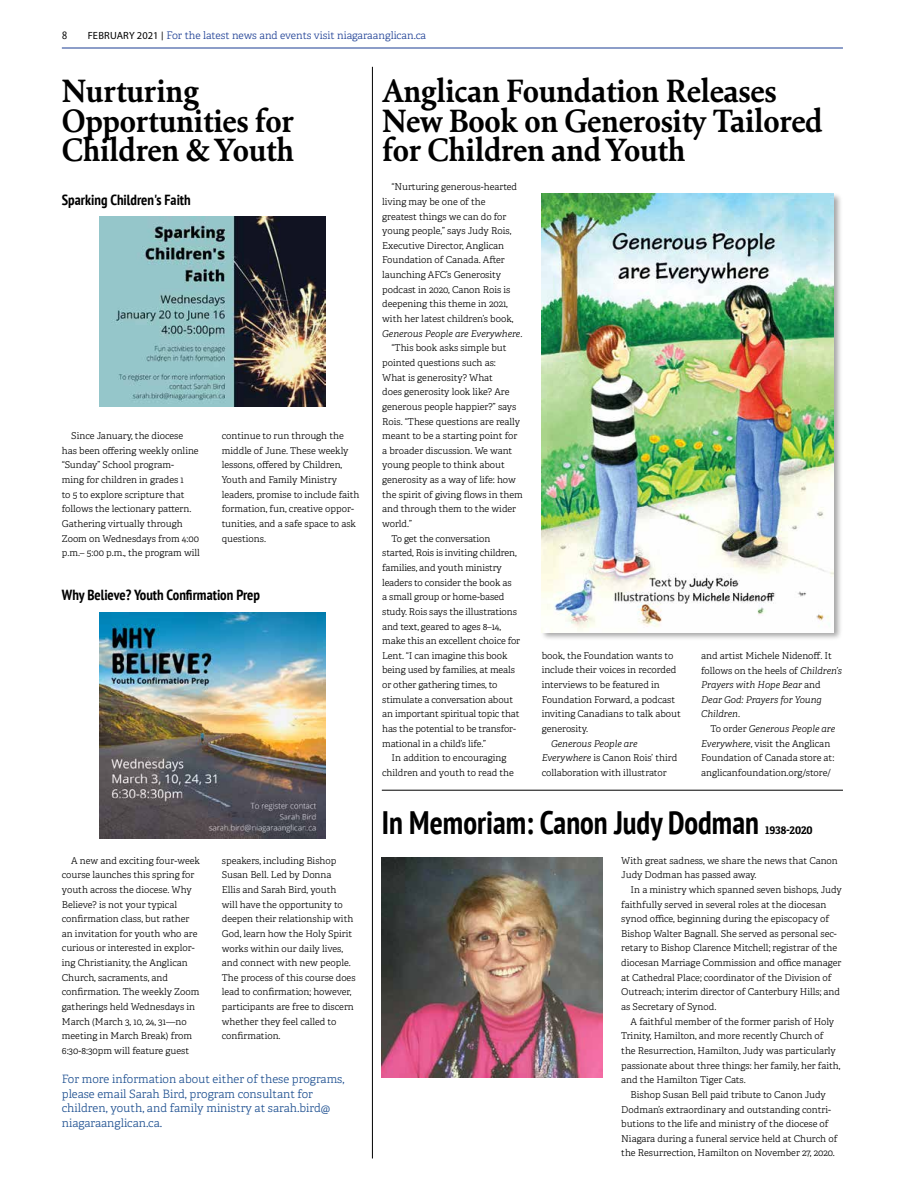
<style>
.page{position:relative;width:918px;height:1188px;background:#fff}
.page>*{position:absolute;margin:0;border:0;box-sizing:border-box;transform-origin:0 0}
.t1{font:700 32.4px/29.2px "Cala";letter-spacing:-.01em;color:#000;scale:.95 1}
.t2{font:700 condensed 32.4px "PT Sans";color:#000;scale:.95 1}
.t3{font:700 condensed 14.7px "PT Sans";color:#000}
.t4{font:300 11.55px/14.7px "Adelle";color:#1d4f90}
.t5{font:300 10.5px "Adelle";color:#1c3e94}
.t6{font:700 10.5px "Adelle";letter-spacing:-.005em;color:#000}
.t7{font:10.5px "PT Sans";color:#000}
.t8{font:300 9.45px/14.7px "Adelle";color:#000}
.t9{font:italic 300 9.45px/14.7px "Adelle";color:#000}
.s1{font-family:"Myriad Pro";font-weight:400;color:#000}
.s2{font-family:"PT Sans";font-weight:400;color:#000}
.s3{font-style:normal}
.s4{font-style:italic}
</style>
<div class="page">
<hr style="left:62px;top:48px;width:781px;height:1px;background:#1c3e94">
<img style="left:100px;top:217px;width:225px;height:189px">
<img style="left:100px;top:613px;width:225px;height:226px">
<hr style="left:372px;top:67px;width:1px;height:1091px;background:#000">
<div style="left:540px;top:192px;width:303px;height:449px;background:#000;opacity:.35"></div>
<img style="left:542px;top:194px;width:292px;height:438px">
<hr style="left:382px;top:790px;width:461px;height:1px;background:#000">
<img style="left:382px;top:857px;width:220px;height:221px">
<p class="t7" style="left:62px;top:29px;width:7px">8</p>
<p class="t5" style="left:88px;top:29px;width:340px"><span class="s1">FEBRUARY 2021</span> <span class="s2">|</span> For the latest news and events visit niagaraanglican.ca</p>
<h1 class="t1" style="left:62px;top:77px;width:246px">Nurturing<br>Opportunities for<br>Children &amp; Youth</h1>
<h2 class="t3" style="left:62px;top:190px;width:130px">Sparking Children's Faith</h2>
<h1 class="t1" style="left:382px;top:77px;width:465px">Anglican Foundation Releases<br>New Book on Generosity Tailored for Children and Youth</h1>
<p class="t8" style="left:392px;top:180px;width:127px">“Nurturing generous-hearted</p>
<p class="t8" style="left:382px;top:194px;width:105px">living may be one of the</p>
<p class="t8" style="left:382px;top:209px;width:126px">greatest things we can do for</p>
<p class="t8" style="left:382px;top:224px;width:131px">young people,” says Judy Rois,</p>
<p class="t8" style="left:382px;top:238px;width:123px">Executive Director, Anglican</p>
<p class="t8" style="left:382px;top:253px;width:124px">Foundation of Canada. After</p>
<p class="t8" style="left:382px;top:268px;width:120px">launching AFC’s Generosity</p>
<p class="t8" style="left:382px;top:282px;width:130px">podcast in 2020, Canon Rois is</p>
<p class="t8" style="left:382px;top:297px;width:127px">deepening this theme in 2021,</p>
<p class="t8" style="left:382px;top:311px;width:133px">with her latest children’s book,</p>
<p class="t9" style="left:382px;top:326px;width:142px">Generous People are Everywhere<span class="s3">.</span></p>
<p class="t8" style="left:392px;top:341px;width:116px">“This book asks simple but</p>
<p class="t8" style="left:382px;top:355px;width:115px">pointed questions such as:</p>
<p class="t8" style="left:382px;top:370px;width:112px">What is generosity? What</p>
<p class="t8" style="left:382px;top:385px;width:129px">does generosity look like? Are</p>
<p class="t8" style="left:382px;top:399px;width:136px">generous people happier?” says</p>
<p class="t8" style="left:382px;top:414px;width:139px">Rois. “These questions are really</p>
<p class="t8" style="left:382px;top:429px;width:137px">meant to be a starting point for</p>
<p class="t8" style="left:382px;top:443px;width:132px">a broader discussion. We want</p>
<p class="t8" style="left:382px;top:458px;width:124px">young people to think about</p>
<p class="t8" style="left:382px;top:473px;width:135px">generosity as a way of life: how</p>
<p class="t8" style="left:382px;top:487px;width:142px">the spirit of giving flows in them</p>
<p class="t8" style="left:382px;top:502px;width:136px">and through them to the wider</p>
<p class="t8" style="left:382px;top:516px;width:31px">world.”</p>
<p class="t8" style="left:392px;top:531px;width:100px">To get the conversation</p>
<p class="t8" style="left:382px;top:546px;width:136px">started, Rois is inviting children,</p>
<p class="t8" style="left:382px;top:560px;width:121px">families, and youth ministry</p>
<p class="t8" style="left:382px;top:575px;width:131px">leaders to consider the book as</p>
<p class="t8" style="left:382px;top:590px;width:124px">a small group or home-based</p>
<p class="t8" style="left:382px;top:604px;width:136px">study. Rois says the illustrations</p>
<p class="t8" style="left:382px;top:619px;width:120px">and text, geared to ages 8–14,</p>
<p class="t8" style="left:382px;top:634px;width:140px">make this an excellent choice for</p>
<p class="t8" style="left:382px;top:648px;width:127px">Lent. “I can imagine this book</p>
<p class="t8" style="left:382px;top:663px;width:134px">being used by families, at meals</p>
<p class="t8" style="left:382px;top:678px;width:117px">or other gathering times, to</p>
<p class="t8" style="left:382px;top:692px;width:132px">stimulate a conversation about</p>
<p class="t8" style="left:382px;top:707px;width:139px">an important spiritual topic that</p>
<p class="t8" style="left:382px;top:721px;width:135px">has the potential to be transfor-</p>
<p class="t8" style="left:382px;top:736px;width:105px">mational in a child’s life.”</p>
<p class="t8" style="left:392px;top:751px;width:116px">In addition to encouraging</p>
<p class="t8" style="left:382px;top:765px;width:133px">children and youth to read the</p>
<p class="t8" style="left:62px;top:429px;width:140px;text-indent:9px">Since January, the diocese has been offering weekly online “Sunday” School program-<br>ming for children in grades 1<br>to 5 to explore scripture that follows the lectionary pattern.<br>Gathering virtually through<br>Zoom on Wednesdays from 4:00 p.m.– 5:00 p.m., the program will</p>
<p class="t8" style="left:222px;top:429px;width:139px">continue to run through the middle of June. These weekly lessons, offered by Children,<br>Youth and Family Ministry leaders, promise to include faith formation, fun, creative oppor&shy;tunities, and a safe space to ask questions.</p>
<h2 class="t3" style="left:62px;top:585px;width:200px">Why Believe? Youth Confirmation Prep</h2>
<p class="t9" style="left:701px;top:648px;width:142px"><span class="s3">and artist Michele Nidenoff. It follows on the heels of</span> Children’s<br>Prayers with Hope Bear <span class="s3">and<br></span>Dear God: Prayers for Young<br>Children<span class="s3">.</span></p>
<p class="t8" style="left:701px;top:722px;width:136px;text-indent:9px">To order <span class="s4">Generous People are<br>Everywhere</span>, visit the Anglican<br>Foundation of Canada store at: anglicanfoundation.org/store/</p>
<h1 class="t2" style="left:382px;top:802px;width:398px">In Memoriam: Canon Judy Dodman</h1>
<p class="t8" style="left:542px;top:648px;width:141px">book, the Foundation wants to include their voices in recorded interviews to be featured in<br>Foundation Forward, a podcast inviting Canadians to talk about generosity.</p>
<p class="t8" style="left:542px;top:736px;width:137px;text-indent:9px"><span class="s4">Generous People are<br>Everywhere</span> is Canon Rois’ third collaboration with illustrator</p>
<p class="t6" style="left:765px;top:824px;width:49px">1938-2020</p>
<p class="t8" style="left:621px;top:853px;width:218px">With great sadness, we share the news that Canon<br>Judy Dodman has passed away.</p>
<p class="t8" style="left:621px;top:882px;width:222px;text-indent:9px">In a ministry which spanned seven bishops, Judy faithfully served in several roles at the diocesan synod office, beginning during the episcopacy of Bishop Walter Bagnall. She served as personal sec&shy;retary to Bishop Clarence Mitchell; registrar of the diocesan Marriage Commission and office manager at Cathedral Place; coordinator of the Division of Outreach; interim director of Canterbury Hills; and as Secretary of Synod.</p>
<p class="t8" style="left:631px;top:1014px;width:205px">A faithful member of the former parish of Holy</p>
<p class="t8" style="left:621px;top:1029px;width:204px">Trinity, Hamilton, and more recently Church of</p>
<p class="t8" style="left:621px;top:1043px;width:216px">the Resurrection, Hamilton, Judy was particularly</p>
<p class="t8" style="left:621px;top:1058px;width:221px">passionate about three things: her family, her faith,</p>
<p class="t8" style="left:621px;top:1073px;width:126px">and the Hamilton Tiger Cats.</p>
<p class="t8" style="left:631px;top:1087px;width:197px">Bishop Susan Bell paid tribute to Canon Judy</p>
<p class="t8" style="left:621px;top:1102px;width:211px">Dodman’s extraordinary and outstanding contri-</p>
<p class="t8" style="left:621px;top:1117px;width:209px">butions to the life and ministry of the diocese of</p>
<p class="t8" style="left:621px;top:1131px;width:218px">Niagara during a funeral service held at Church of</p>
<p class="t8" style="left:621px;top:1146px;width:215px">the Resurrection, Hamilton on November 27, 2020.</p>
<p class="t8" style="left:62px;top:853px;width:140px;text-indent:9px">A new and exciting four-week course launches this spring for youth across the diocese. Why<br>Believe? is not your typical confirmation class, but rather an invitation for youth who are curious or interested in explor&shy;ing Christianity, the Anglican<br>Church, sacraments, and confirmation. The weekly Zoom gatherings held Wednesdays in<br>March (March 3, 10, 24, 31—no meeting in March Break) from<br>6:30-8:30pm will feature guest</p>
<p class="t8" style="left:222px;top:853px;width:135px">speakers, including Bishop<br>Susan Bell. Led by Donna<br>Ellis and Sarah Bird, youth<br>will have the opportunity to deepen their relationship with<br>God, learn how the Holy Spirit works within our daily lives, and connect with new people.<br>The process of this course does lead to confirmation; however, participants are free to discern whether they feel called to confirmation.</p>
<p class="t4" style="left:62px;top:1072px;width:284px">For more information about either of these programs, please email Sarah Bird, program consultant for children, youth, and family ministry at sarah.bird@ niagaraanglican.ca.</p>
</div>
